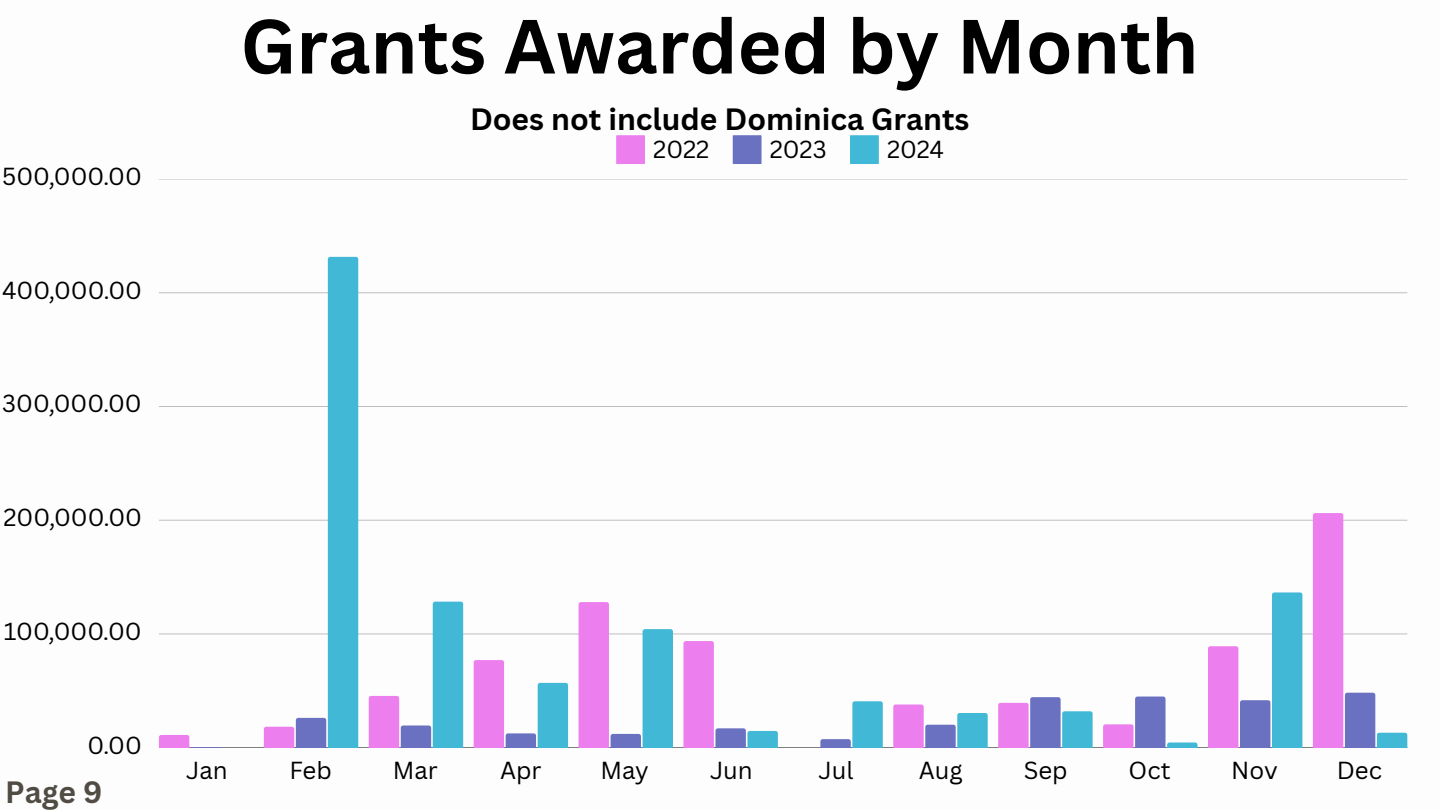
<style>
.page{position:relative;width:1440px;height:810px;background:#fff}
.page>*{position:absolute;margin:0;border:0;box-sizing:border-box;transform-origin:0 0}
.t1{font:700 75px "Canva Sans";color:#000}
.t2{font:700 30px "Canva Sans";color:#000}
.t3{font:700 30px "Canva Sans";color:#504c44}
.t4{font:24px "Canva Sans";color:#000}
</style>
<div class="page">
<svg style="left:616px;top:135px;width:29px;height:29px"></svg>
<svg style="left:733px;top:135px;width:29px;height:29px"></svg>
<svg style="left:850px;top:135px;width:29px;height:29px"></svg>
<hr style="left:159px;top:747px;width:1248px;height:1px;background:#7f7f7f">
<hr style="left:159px;top:634px;width:1248px;height:1px;background:#e1e1e1">
<hr style="left:159px;top:520px;width:1248px;height:1px;background:#d0d0d0">
<hr style="left:159px;top:406px;width:1248px;height:1px;background:#bebebe">
<hr style="left:159px;top:292px;width:1248px;height:1px;background:#cecece">
<hr style="left:159px;top:179px;width:1248px;height:1px;background:#dcdcdc">
<svg style="left:159px;top:735px;width:62px;height:13px"></svg>
<svg style="left:264px;top:257px;width:94px;height:491px"></svg>
<svg style="left:369px;top:602px;width:94px;height:146px"></svg>
<svg style="left:474px;top:660px;width:94px;height:88px"></svg>
<svg style="left:579px;top:602px;width:94px;height:146px"></svg>
<svg style="left:683px;top:641px;width:95px;height:107px"></svg>
<svg style="left:820px;top:701px;width:63px;height:47px"></svg>
<svg style="left:893px;top:705px;width:95px;height:43px"></svg>
<svg style="left:998px;top:697px;width:95px;height:51px;background:#9e9cdc"></svg>
<svg style="left:1103px;top:697px;width:95px;height:51px"></svg>
<svg style="left:1208px;top:592px;width:94px;height:156px"></svg>
<svg style="left:1313px;top:513px;width:94px;height:235px"></svg>
<p class="t4" style="left:2px;top:159px;width:141px">500,000.00</p>
<p class="t4" style="left:2px;top:273px;width:142px">400,000.00</p>
<p class="t4" style="left:2px;top:387px;width:141px">300,000.00</p>
<p class="t4" style="left:3px;top:501px;width:140px">200,000.00</p>
<p class="t4" style="left:4px;top:614px;width:139px">100,000.00</p>
<p class="t4" style="left:88px;top:728px;width:56px">0.00</p>
<p class="t3" style="left:5px;top:771px;width:99px">Page 9</p>
<h1 class="t1" style="left:240px;top:-7px;width:960px">Grants Awarded by Month</h1>
<h1 class="t2" style="left:470px;top:98px;width:501px">Does not include Dominica Grants</h1>
<p class="t4" style="left:653px;top:133px;width:58px">2022</p>
<p class="t4" style="left:770px;top:133px;width:58px">2023</p>
<p class="t4" style="left:887px;top:133px;width:58px">2024</p>
<p class="t4" style="left:186px;top:754px;width:43px">Jan</p>
<p class="t4" style="left:290px;top:754px;width:44px">Feb</p>
<p class="t4" style="left:393px;top:754px;width:47px">Mar</p>
<p class="t4" style="left:500px;top:754px;width:43px">Apr</p>
<p class="t4" style="left:600px;top:754px;width:50px">May</p>
<p class="t4" style="left:710px;top:754px;width:44px">Jun</p>
<p class="t4" style="left:818px;top:754px;width:36px">Jul</p>
<p class="t4" style="left:919px;top:754px;width:45px">Aug</p>
<p class="t4" style="left:1024px;top:754px;width:45px">Sep</p>
<p class="t4" style="left:1129px;top:754px;width:43px">Oct</p>
<p class="t4" style="left:1231px;top:754px;width:48px">Nov</p>
<p class="t4" style="left:1337px;top:754px;width:47px">Dec</p>
</div>
